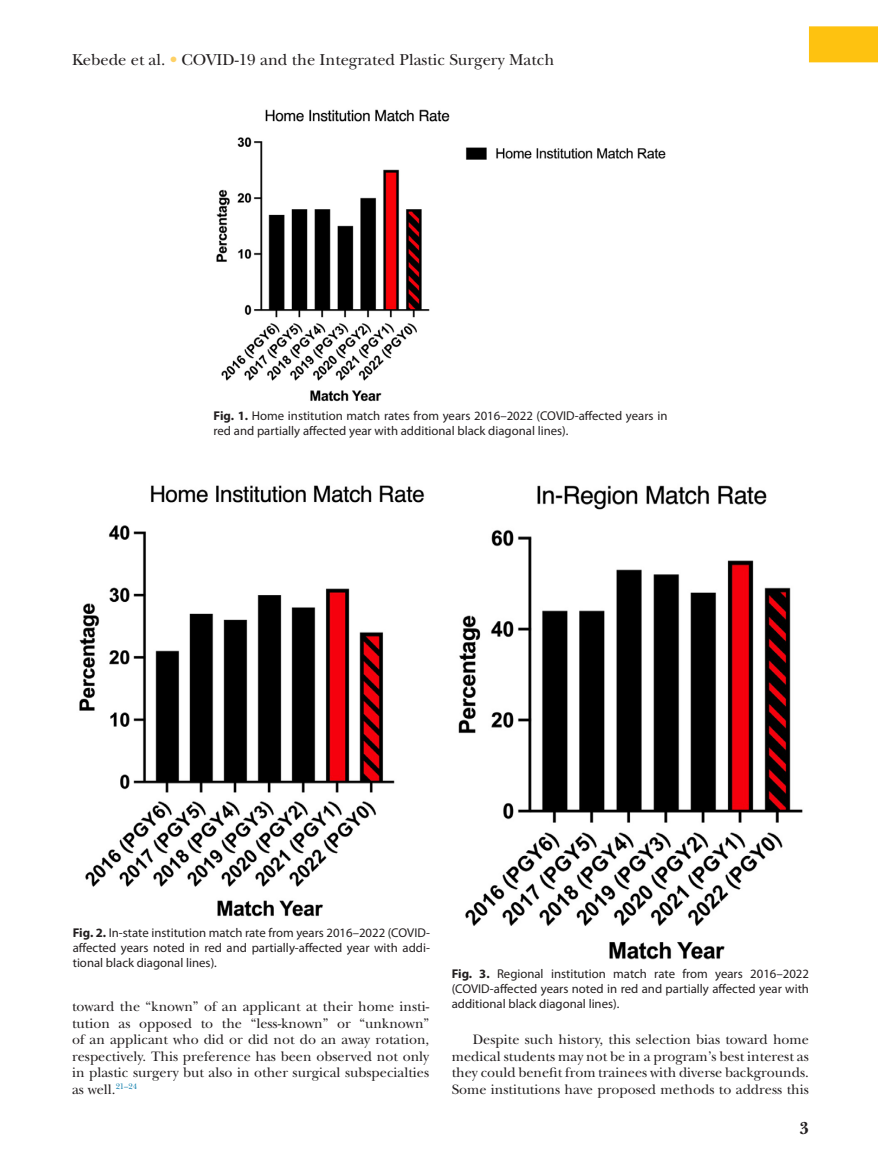
<style>
.page{position:relative;width:878px;height:1175px;background:#fff}
.page>*{position:absolute;margin:0;border:0;box-sizing:border-box;transform-origin:0 0}
.t1{font:700 18px "New Baskerville Std";color:#231f20}
.t2{font:16.5px "New Baskerville Std";color:#231f20}
.t3{font:14.25px/16.5px "New Baskerville Std";color:#231f20;text-align:justify}
.t4{font:12.75px/15px "Myriad Pro";color:#231f20;text-align:justify}
.s1{color:#fed166}
.s2{font-weight:700}
</style>
<div class="page">
<div style="left:808px;top:26px;width:70px;height:36px;background:#fec210"></div>
<img style="left:216px;top:109px;width:450px;height:293px">
<img style="left:79px;top:485px;width:346px;height:432px">
<img style="left:458px;top:485px;width:345px;height:475px">
<p class="t2" style="left:72px;top:50px;width:484px">Kebede et al. <span class="s1">•</span> COVID-19 and the Integrated Plastic Surgery Match</p>
<p class="t4" style="left:213px;top:408px;width:455px"><span class="s2">Fig. 1.</span> Home institution match rates from years 2016–2022 (COVID-affected years in red and partially affected year with additional black diagonal lines).</p>
<p class="t4" style="left:73px;top:925px;width:358px"><span class="s2">Fig. 2.</span> I n-state institution match rate from years 2016–2022 (COVID&shy;affected years noted in red and partially-affected year with addi&shy;tional black diagonal lines).</p>
<p class="t3" style="left:72px;top:998px;width:359px">toward the “known” of an applicant at their home insti&shy;tution as opposed to the “less-known” or “unknown” of an applicant who did or did not do an away rotation, respectively. This preference has been observed not only in plastic surgery but also in other surgical subspecialties as well.<sup>21–24</sup></p>
<p class="t4" style="left:452px;top:965px;width:359px"><span class="s2">Fig. 3.</span> Regional institution match rate from years 2016–2022 (COVID-affected years noted in red and partially affected year with additional black diagonal lines).</p>
<p class="t3" style="left:451px;top:1031px;width:359px;text-indent:21px">Despite such history, this selection bias toward home medical students may not be in a program’s best interest as they could benefit from trainees with diverse backgrounds.<br>Some institutions have proposed methods to address this</p>
<p class="t1" style="left:799px;top:1118px;width:11px">3</p>
</div>
